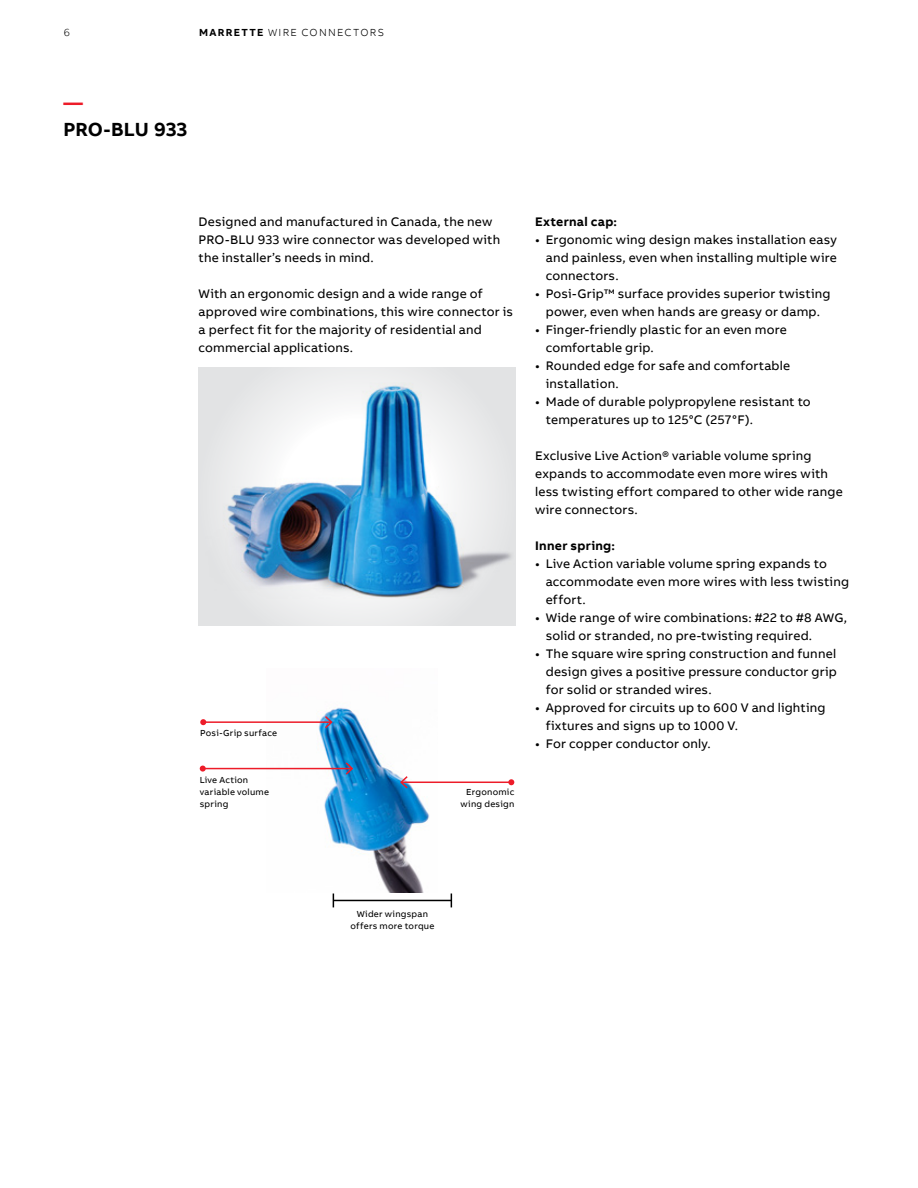
<style>
.page{position:relative;width:918px;height:1188px;background:#fff}
.page>*{position:absolute;margin:0;border:0;box-sizing:border-box;transform-origin:0 0}
.t1{font:700 19.5px "AB Bvoice";letter-spacing:-.005em;color:#000}
.t2{font:700 19.5px "AB Bvoice";color:#ed1c29}
.t3{font:12.75px/18px "AB Bvoice";letter-spacing:.015em;color:#000}
.t4{font:700 12.75px "AB Bvoice";letter-spacing:.02em;color:#000}
.t5{font:300 10.5px "AB Bvoice";letter-spacing:.12em;color:#000}
.t6{font:9px/12px "AB Bvoice";letter-spacing:.025em;color:#000;text-align:right}
.s1{font-weight:700}
</style>
<div class="page">
<img style="left:266px;top:707px;width:172px;height:185px">
<img style="left:199px;top:367px;width:315px;height:258px">
<svg style="left:333px;top:894px;width:1px;height:13px"></svg>
<svg style="left:451px;top:894px;width:1px;height:13px"></svg>
<hr style="left:334px;top:900px;width:118px;height:1px;background:#000">
<hr style="left:203px;top:721px;width:129px;height:2px;background:#ed1c29">
<svg style="left:200px;top:719px;width:6px;height:6px"></svg>
<svg style="left:323px;top:714px;width:11px;height:16px"></svg>
<hr style="left:401px;top:782px;width:110px;height:1px;background:#ed1c29">
<svg style="left:508px;top:779px;width:6px;height:6px"></svg>
<svg style="left:399px;top:775px;width:10px;height:15px"></svg>
<hr style="left:203px;top:768px;width:149px;height:1px;background:#ed1c29">
<svg style="left:200px;top:766px;width:6px;height:6px"></svg>
<svg style="left:344px;top:761px;width:10px;height:15px"></svg>
<p class="t5" style="left:64px;top:26px;width:8px">6</p>
<p class="t5" style="left:199px;top:26px;width:186px"><span class="s1">MARRETTE</span> WIRE CONNECTORS</p>
<h1 class="t2" style="left:64px;top:90px;width:21px">—</h1>
<h1 class="t1" style="left:64px;top:117px;width:125px">PRO-BLU 933</h1>
<p class="t3" style="left:199px;top:213px;width:303px">Designed and manufactured in Canada, the new<br>PRO-BLU 933 wire connector was developed with the installer’s needs in mind.</p>
<p class="t3" style="left:199px;top:285px;width:316px">With an ergonomic design and a wide range of approved wire combinations, this wire connector is a perfect fit for the majority of residential and commercial applications.</p>
<p class="t6" style="left:200px;top:727px;width:78px">Posi-Grip surface</p>
<p class="t6" style="left:200px;top:774px;width:71px;text-align:left">Live Action variable volume spring</p>
<p class="t6" style="left:461px;top:786px;width:55px">Ergonomic wing design</p>
<p class="t4" style="left:535px;top:213px;width:83px">External cap:</p>
<p class="t3" style="left:546px;top:231px;width:293px;text-align:justify;text-indent:-11px">• Ergonomic wing design makes installation easy and painless, even when installing multiple wire connectors.</p>
<p class="t3" style="left:535px;top:285px;width:297px;text-align:center">• Posi-Grip™ surface provides superior twisting power, even when hands are greasy or damp.</p>
<p class="t3" style="left:546px;top:321px;width:243px;text-indent:-11px">• Finger-friendly plastic for an even more comfortable grip.</p>
<p class="t3" style="left:546px;top:357px;width:246px;text-indent:-11px">• Rounded edge for safe and comfortable installation.</p>
<p class="t3" style="left:546px;top:393px;width:267px;text-indent:-11px">• Made of durable polypropylene resistant to temperatures up to 125°C (257°F).</p>
<p class="t3" style="left:535px;top:447px;width:309px">Exclusive Live Action® variable volume spring expands to accommodate even more wires with less twisting effort compared to other wide range wire connectors.</p>
<p class="t4" style="left:535px;top:537px;width:81px">Inner spring:</p>
<p class="t3" style="left:546px;top:555px;width:305px;text-indent:-11px">• Live Action variable volume spring expands to accommodate even more wires with less twisting effort.</p>
<p class="t3" style="left:546px;top:609px;width:303px;text-indent:-11px">• Wide range of wire combinations: #22 to #8 AWG, solid or stranded, no pre-twisting required.</p>
<p class="t3" style="left:546px;top:645px;width:293px;text-align:justify;text-indent:-11px">• The square wire spring construction and funnel design gives a positive pressure conductor grip for solid or stranded wires.</p>
<p class="t3" style="left:546px;top:699px;width:281px;text-indent:-11px">• Approved for circuits up to 600 V and lighting fixtures and signs up to 1000 V.</p>
<p class="t3" style="left:535px;top:735px;width:177px">• For copper conductor only.</p>
<p class="t6" style="left:351px;top:908px;width:85px;text-align:center">Wider wingspan offers more torque</p>
</div>
